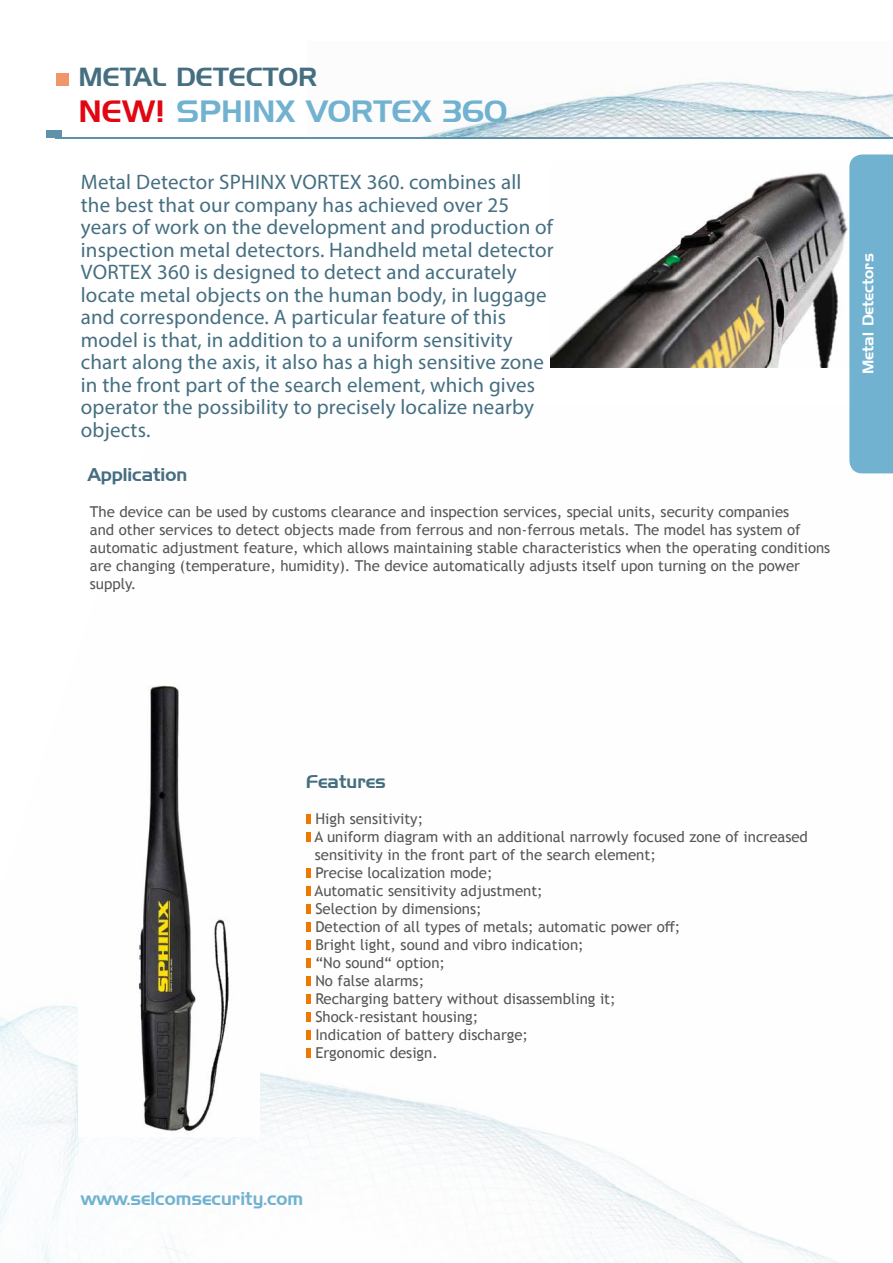
<style>
.page{position:relative;width:893px;height:1263px;background:#fff}
.page>*{position:absolute;margin:0;border:0;box-sizing:border-box;transform-origin:0 0}
.t1{font:30px "Handel Gothic TL";color:#71b2d1}
.t2{font:25.5px "Handel Gothic TL";color:#456f81}
.t3{font:21px/22.5px "Myriad Pro";letter-spacing:.01em;color:#456f81}
.t4{font:18px "Handel Gothic TL";color:#71b2d1}
.t5{font:18px "Handel Gothic TL";color:#456f81}
.t6{font:15px/18px "Trebuchet MS";color:#575756}
.t7{font:15px "Handel Gothic TL";color:#fff}
.s1{color:#e20613}
</style>
<div class="page">
<img style="left:0;top:473px;width:893px;height:790px">
<img style="left:420px;top:81px;width:473px;height:56px">
<hr style="left:55px;top:137px;width:838px;height:1px;background:#5d92aa">
<div style="left:46px;top:130px;width:16px;height:8px;background:#5d92aa"></div>
<div style="left:56px;top:74px;width:13px;height:12px;background:#ef9768"></div>
<img style="left:550px;top:173px;width:298px;height:195px">
<div style="left:306px;top:814px;width:5px;height:10px;background:#ee7800"></div>
<div style="left:306px;top:832px;width:5px;height:10px;background:#ee7800"></div>
<div style="left:306px;top:868px;width:5px;height:10px;background:#ee7800"></div>
<div style="left:306px;top:886px;width:5px;height:10px;background:#ee7800"></div>
<div style="left:306px;top:904px;width:5px;height:10px;background:#ee7800"></div>
<div style="left:306px;top:922px;width:5px;height:10px;background:#ee7800"></div>
<div style="left:306px;top:940px;width:5px;height:10px;background:#ee7800"></div>
<div style="left:306px;top:958px;width:5px;height:10px;background:#ee7800"></div>
<div style="left:306px;top:976px;width:5px;height:10px;background:#ee7800"></div>
<div style="left:306px;top:994px;width:5px;height:10px;background:#ee7800"></div>
<div style="left:306px;top:1012px;width:5px;height:10px;background:#ee7800"></div>
<div style="left:306px;top:1030px;width:5px;height:10px;background:#ee7800"></div>
<div style="left:306px;top:1048px;width:5px;height:10px;background:#ee7800"></div>
<div style="left:849px;top:154px;width:44px;height:319px;background:#71b2d1"></div>
<img style="left:79px;top:677px;width:180px;height:459px">
<h2 class="t2" style="left:79px;top:60px;width:240px">METAL DETECTOR</h2>
<h1 class="t1" style="left:79px;top:92px;width:430px"><span class="s1">NEW!</span> SPHINX VORTEX 360</h1>
<p class="t3" style="left:81px;top:170px;width:474px">Metal Detector SPHINX VORTEX 360. combines all the best that our company has achieved over 25 years of work on the development and production of inspection metal detectors. Handheld metal detector VORTEX 360 is designed to detect and accurately locate metal objects on the human body, in luggage and correspondence. A particular feature of this model is that, in addition to a uniform sensitivity chart along the axis, it also has a high sensitive zone in the front part of the search element, which gives operator the possibility to precisely localize nearby objects.</p>
<p class="t5" style="left:88px;top:463px;width:101px">Application</p>
<p class="t6" style="left:90px;top:503px;width:742px">The device can be used by customs clearance and inspection services, special units, security companies<br>and other services to detect objects made from ferrous and non-ferrous metals. The model has system of automatic adjustment feature, which allows maintaining stable characteristics when the operating conditions are changing (temperature, humidity). The device automatically adjusts itself upon turning on the power supply.</p>
<p class="t7" style="left:858px;top:374px;width:122px;rotate:-90deg">Metal Detectors</p>
<p class="t5" style="left:306px;top:770px;width:82px">Features</p>
<p class="t6" style="left:315px;top:809px;width:495px">High sensitivity;<br>A uniform diagram with an additional narrowly focused zone of increased sensitivity in the front part of the search element;<br>Precise localization mode;<br>Automatic sensitivity adjustment;<br>Selection by dimensions;<br>Detection of all types of metals; automatic power off;<br>Bright light, sound and vibro indication;<br>“No sound“ option;<br>No false alarms;<br>Recharging battery without disassembling it;<br>Shock-resistant housing;<br>Indication of battery discharge;<br>Ergonomic design.</p>
<p class="t4" style="left:81px;top:1187px;width:224px">www.selcomsecurity.com</p>
</div>
